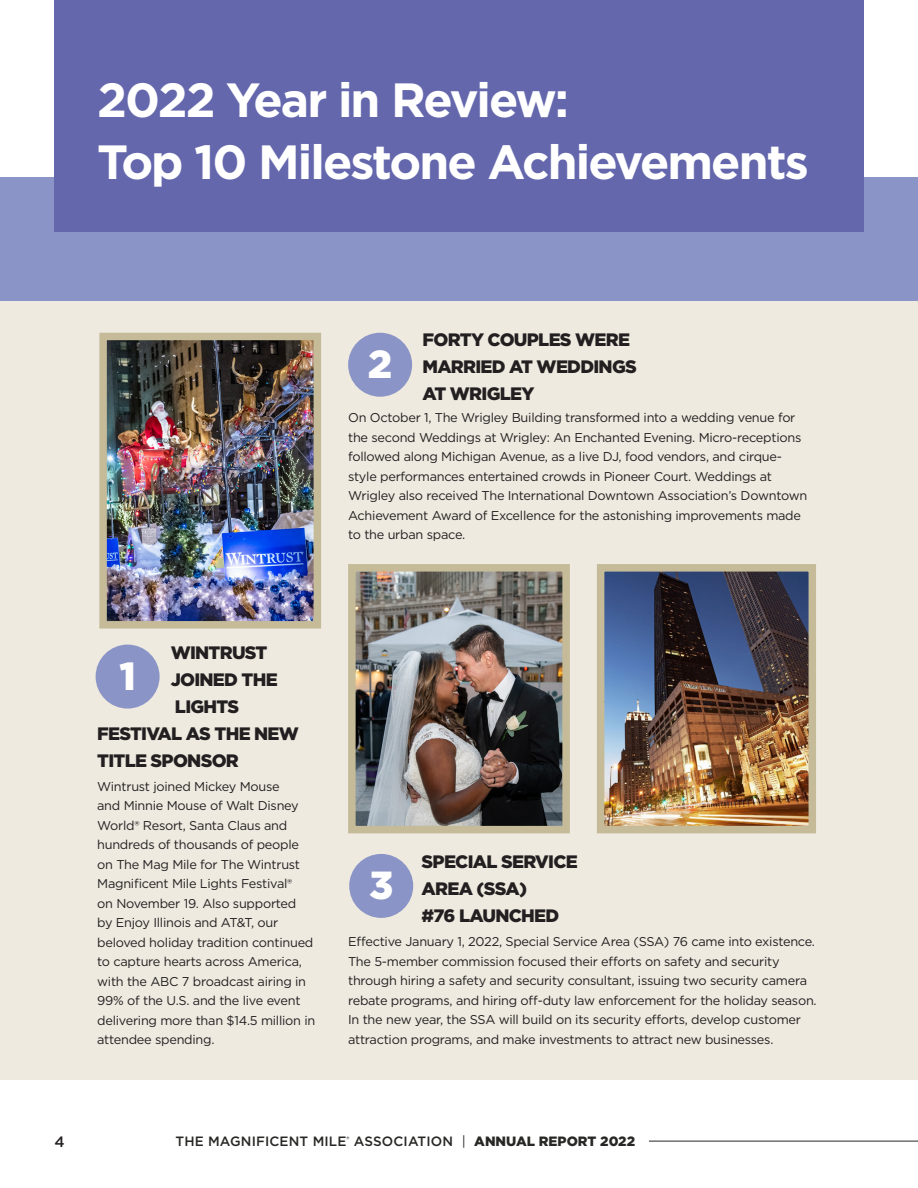
<style>
.page{position:relative;width:918px;height:1188px;background:#fff}
.page>*{position:absolute;margin:0;border:0;box-sizing:border-box;transform-origin:0 0}
.large_header{font:700 48px "Gotham";letter-spacing:-.04em;color:#fff}
.Large_white_number{font:900 39.15px "Gotham";color:#fff}
.Subhead_10_milestone{font:900 18px/27px "Gotham";letter-spacing:-.04em;color:#231f20}
.t1{font:500 15px "Gotham";color:#231f20}
.t2{font:500 13.5px "Gotham";letter-spacing:.01em;color:#272725}
.Body_Copy_8_5_Gotham{font:12.75px/19.5px "Gotham";letter-spacing:-.02em;color:#231f20}
.s1{font-weight:400}
.s2{font-weight:900}
</style>
<div class="page">
<hr style="left:649px;top:1141px;width:269px;height:1px;background:#272725">
<div style="left:0;top:177px;width:918px;height:903px;background:#eeeae0"></div>
<div style="left:0;top:177px;width:918px;height:123px;background:#8b94c6"></div>
<div style="left:54px;top:0;width:810px;height:232px;background:#6467ac"></div>
<img style="left:597px;top:564px;width:219px;height:270px">
<div style="left:96px;top:645px;width:64px;height:64px;background:#8b94c6;border-radius:50%"></div>
<div style="left:349px;top:854px;width:64px;height:64px;background:#8b94c6;border-radius:50%"></div>
<img style="left:348px;top:564px;width:222px;height:270px">
<img style="left:99px;top:332px;width:222px;height:297px">
<div style="left:348px;top:333px;width:64px;height:64px;background:#8b94c6;border-radius:50%"></div>
<p class="large_header" style="left:97px;top:68px;width:473px">2022 Year in Review:</p>
<p class="large_header" style="left:97px;top:130px;width:713px">Top 10 Milestone Achievements</p>
<p class="Large_white_number" style="left:368px;top:337px;width:26px">2</p>
<p class="Subhead_10_milestone" style="left:423px;top:326px;width:216px">FORTY COUPLES WERE<br>MARRIED AT WEDDINGS<br>AT WRIGLEY</p>
<p class="Body_Copy_8_5_Gotham" style="left:348px;top:408px;width:461px">On October 1, The Wrigley Building transformed into a wedding venue for the second Weddings at Wrigley: An Enchanted Evening. Micro-receptions followed along Michigan Avenue, as a live DJ, food vendors, and cirque&shy;style performances entertained crowds in Pioneer Court. Weddings at Wrigley also received The International Downtown Association’s Downtown Achievement Award of Excellence for the astonishing improvements made to the urban space.</p>
<p class="Subhead_10_milestone" style="left:171px;top:639px;width:98px">WINTRUST</p>
<p class="Subhead_10_milestone" style="left:171px;top:666px;width:109px">JOINED THE</p>
<p class="Subhead_10_milestone" style="left:175px;top:693px;width:66px">LIGHTS</p>
<p class="Subhead_10_milestone" style="left:97px;top:720px;width:203px">FESTIVAL AS THE NEW</p>
<p class="Subhead_10_milestone" style="left:97px;top:747px;width:143px">TITLE SPONSOR</p>
<p class="Body_Copy_8_5_Gotham" style="left:97px;top:776px;width:220px">Wintrust joined Mickey Mouse<br>and Minnie Mouse of Walt Disney<br>World® Resort, Santa Claus and hundreds of thousands of people on The Mag Mile for The Wintrust<br>Magnificent Mile Lights Festival®<br>on November 19. Also supported<br>by Enjoy Illinois and AT&amp;T, our beloved holiday tradition continued to capture hearts across America, with the ABC 7 broadcast airing in<br>99% of the U.S. and the live event delivering more than $14.5 million in attendee spending.</p>
<p class="Large_white_number" style="left:119px;top:649px;width:18px">1</p>
<p class="Subhead_10_milestone" style="left:422px;top:848px;width:158px">SPECIAL SERVICE<br>AREA (SSA)<br>#76 LAUNCHED</p>
<p class="Body_Copy_8_5_Gotham" style="left:348px;top:932px;width:470px">Effective January 1, 2022, Special Service Area (SSA) 76 came into existence.<br>The 5-member commission focused their efforts on safety and security through hiring a safety and security consultant, issuing two security camera rebate programs, and hiring off-duty law enforcement for the holiday season.<br>In the new year, the SSA will build on its security efforts, develop customer attraction programs, and make investments to attract new businesses.</p>
<p class="Large_white_number" style="left:369px;top:858px;width:26px">3</p>
<p class="t1" style="left:54px;top:1132px;width:12px">4</p>
<p class="t2" style="left:176px;top:1132px;width:461px">THE MAGNIFICENT MILE<sup>®</sup> ASSOCIATION <span class="s1">|</span> <span class="s2">ANNUAL REPORT 2022</span></p>
</div>
